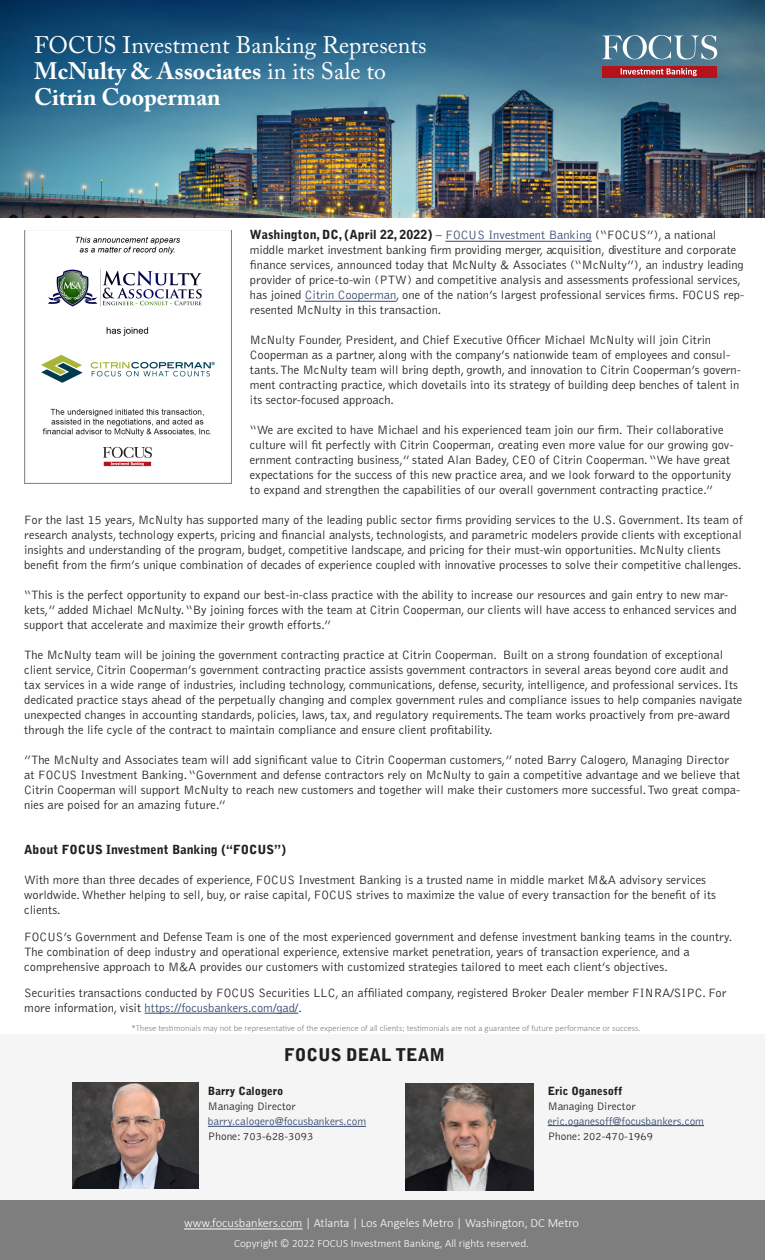
<style>
.page{position:relative;width:765px;height:1260px;background:#fff}
.page>*{position:absolute;margin:0;border:0;box-sizing:border-box;transform-origin:0 0}
.t1{font:700 23.75px "Adobe Caslon Pro";color:#fff}
.t2{font:23.75px "Adobe Caslon Pro";color:#fff}
.t3{font:900 17.5px "Bell Gothic Std";color:#231f20}
.t4{font:300 12.5px/15px "Bell Gothic Std";color:#231f20}
.t5{font:300 12.5px "Calibri";color:#fff}
.SUBHEADS{font:900 12.5px "Bell Gothic Std";color:#231f20}
.t6{font:300 11.25px "Bell Gothic Std";color:#231f20}
.t7{font:300 11.25px "Bell Gothic Std";color:#334970}
.t8{font:300 11.25px "Calibri";color:#fff}
.t9{font:900 11.25px "Bell Gothic Std";color:#231f20}
.t10{font:300 8.75px "Calibri";color:#7e7e7e}
.s1{font-weight:400}
.s2{font-weight:900}
.s3{color:#334970}
</style>
<div class="page">
<div style="left:0;top:1034px;width:765px;height:226px;background:#f5f5f5"></div>
<img style="left:72px;top:1082px;width:127px;height:107px">
<hr style="left:208px;top:1126px;width:158px;height:1px;background:#334970">
<hr style="left:145px;top:1013px;width:153px;height:1px;background:#334970">
<div style="left:0;top:1201px;width:765px;height:59px;background:#7e7e7e"></div>
<hr style="left:184px;top:1229px;width:119px;height:1px;background:#fff">
<img style="left:0;top:174px;width:765px;height:44px">
<img style="left:0;top:0;width:765px;height:174px">
<svg style="left:602px;top:35px;width:115px;height:25px;background:#7094a6"></svg>
<div style="left:603px;top:66px;width:114px;height:12px;background:#b5121a"></div>
<svg style="left:621px;top:68px;width:76px;height:8px"></svg>
<hr style="left:548px;top:1125px;width:156px;height:1px;background:#334970">
<img style="left:24px;top:230px;width:207px;height:254px">
<img style="left:405px;top:1083px;width:128px;height:108px">
<hr style="left:445px;top:241px;width:147px;height:1px;background:#334970">
<hr style="left:305px;top:301px;width:91px;height:1px;background:#334970">
<p class="t2" style="left:34px;top:30px;width:394px">FOCUS Investment Banking Represents</p>
<p class="t1" style="left:34px;top:57px;width:353px">McNulty &amp; Associates <span class="s1">in its Sale to</span></p>
<p class="t1" style="left:34px;top:83px;width:188px">Citrin Cooperman</p>
<p class="t4" style="left:250px;top:228px;width:496px"><span class="s2">Washington, DC, (April 22, 2022)</span> – <span class="s3">FOCUS Investment Banking</span> (“FOCUS”), a national middle market investment banking firm providing merger, acquisition, divestiture and corporate finance services, announced today that McNulty &amp; Associates (“McNulty”), an industry leading provider of price-to-win (PTW) and competitive analysis and assessments professional services, has joined <span class="s3">Citrin Cooperman</span>, one of the nation’s largest professional services firms. FOCUS rep&shy;resented McNulty in this transaction.</p>
<p class="t4" style="left:250px;top:333px;width:493px">McNulty Founder, President, and Chief Executive Officer Michael McNulty will join Citrin Cooperman as a partner, along with the company’s nationwide team of employees and consul&shy;tants. The McNulty team will bring depth, growth, and innovation to Citrin Cooperman’s govern&shy;ment contracting practice, which dovetails into its strategy of building deep benches of talent in its sector-focused approach.</p>
<p class="t4" style="left:250px;top:423px;width:485px">“We are excited to have Michael and his experienced team join our firm. Their collaborative culture will fit perfectly with Citrin Cooperman, creating even more value for our growing gov&shy;ernment contracting business,” stated Alan Badey, CEO of Citrin Cooperman. “We have great expectations for the success of this new practice area, and we look forward to the opportunity to expand and strengthen the capabilities of our overall government contracting practice.”</p>
<p class="t4" style="left:24px;top:513px;width:720px">For the last 15 years, McNulty has supported many of the leading public sector firms providing services to the U.S. Government. Its team of research analysts, technology experts, pricing and financial analysts, technologists, and parametric modelers provide clients with exceptional insights and understanding of the program, budget, competitive landscape, and pricing for their must-win opportunities. McNulty clients benefit from the firm’s unique combination of decades of experience coupled with innovative processes to solve their competitive challenges.</p>
<p class="t4" style="left:24px;top:588px;width:714px">“This is the perfect opportunity to expand our best-in-class practice with the ability to increase our resources and gain entry to new mar&shy;kets,” added Michael McNulty. “By joining forces with the team at Citrin Cooperman, our clients will have access to enhanced services and support that accelerate and maximize their growth efforts.”</p>
<p class="t4" style="left:24px;top:648px;width:720px">The McNulty team will be joining the government contracting practice at Citrin Cooperman. Built on a strong foundation of exceptional client service, Citrin Cooperman’s government contracting practice assists government contractors in several areas beyond core audit and tax services in a wide range of industries, including technology, communications, defense, security, intelligence, and professional services. Its dedicated practice stays ahead of the perpetually changing and complex government rules and compliance issues to help companies navigate unexpected changes in accounting standards, policies, laws, tax, and regulatory requirements. The team works proactively from pre-award through the life cycle of the contract to maintain compliance and ensure client profitability.</p>
<p class="t4" style="left:24px;top:753px;width:718px">”The McNulty and Associates team will add significant value to Citrin Cooperman customers,” noted Barry Calogero, Managing Director at FOCUS Investment Banking. “Government and defense contractors rely on McNulty to gain a competitive advantage and we believe that Citrin Cooperman will support McNulty to reach new customers and together will make their customers more successful. Two great compa&shy;nies are poised for an amazing future.”</p>
<p class="SUBHEADS" style="left:24px;top:843px;width:263px">About FOCUS Investment Banking (“FOCUS”)</p>
<p class="t4" style="left:24px;top:873px;width:693px">With more than three decades of experience, FOCUS Investment Banking is a trusted name in middle market M&amp;A advisory services worldwide. Whether helping to sell, buy, or raise capital, FOCUS strives to maximize the value of every transaction for the benefit of its clients.</p>
<p class="t4" style="left:24px;top:929px;width:710px">FOCUS’s Government and Defense Team is one of the most experienced government and defense investment banking teams in the country.<br>The combination of deep industry and operational experience, extensive market penetration, years of transaction experience, and a comprehensive approach to M&amp;A provides our customers with customized strategies tailored to meet each client’s objectives.</p>
<p class="t4" style="left:24px;top:986px;width:704px">Securities transactions conducted by FOCUS Securities LLC, an affiliated company, registered Broker Dealer member FINRA/SIPC. For more information, visit <span class="s3">https://focusbankers.com/gad/</span>.</p>
<p class="t10" style="left:131px;top:1023px;width:511px">*These testimonials may not be representative of the experience of all clients; testimonials are not a guarantee of future performance or success.</p>
<p class="t3" style="left:284px;top:1045px;width:162px">FOCUS DEAL TEAM</p>
<p class="t9" style="left:208px;top:1085px;width:77px">Barry Calogero</p>
<p class="t6" style="left:208px;top:1100px;width:90px">Managing Director</p>
<p class="t7" style="left:208px;top:1115px;width:160px">barry.calogero@focusbankers.com</p>
<p class="t6" style="left:208px;top:1130px;width:107px">Phone: 703-628-3093</p>
<p class="t9" style="left:548px;top:1084px;width:76px">Eric Oganesoff</p>
<p class="t6" style="left:548px;top:1100px;width:90px">Managing Director</p>
<p class="t7" style="left:548px;top:1115px;width:158px">eric.oganesoff@focusbankers.com</p>
<p class="t6" style="left:548px;top:1130px;width:107px">Phone: 202-470-1969</p>
<p class="t5" style="left:184px;top:1215px;width:397px">www.focusbankers.com | Atlanta | Los Angeles Metro | Washington, DC Metro</p>
<p class="t8" style="left:234px;top:1236px;width:297px">Copyright © 2022 FOCUS Investment Banking, All rights reserved.</p>
</div>
